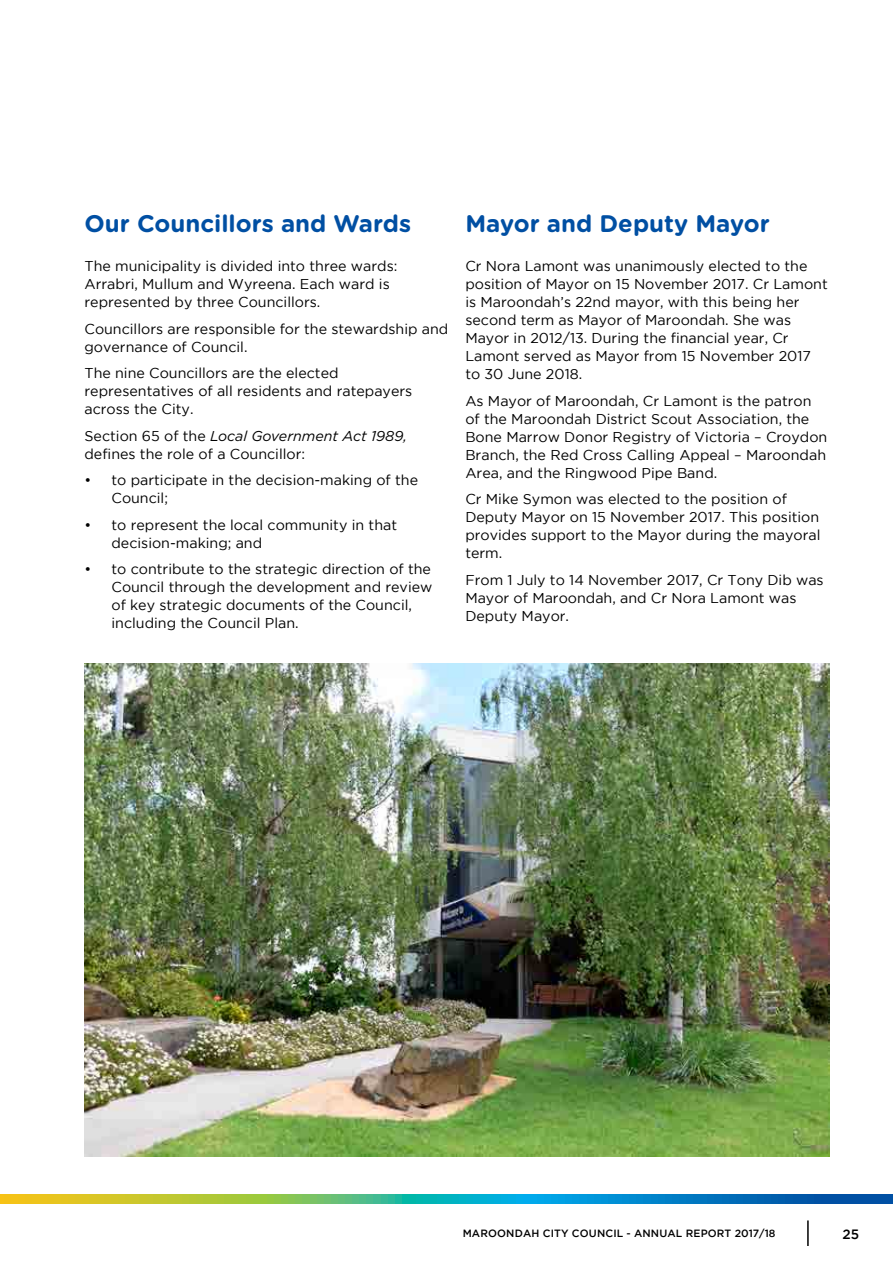
<style>
.page{position:relative;width:893px;height:1263px;background:#fff}
.page>*{position:absolute;margin:0;border:0;box-sizing:border-box;transform-origin:0 0}
.t1{font:700 24px "Gotham Rounded";color:#004fa3}
.t2{font:14.25px/18px "Gotham";color:#000}
.t3{font:500 13.5px "Gotham";color:#000}
.t4{font:500 10.5px "Gotham";letter-spacing:.015em;color:#000}
.s1{font-style:italic}
</style>
<div class="page">
<hr style="left:807px;top:1220px;width:2px;height:26px;background:#000">
<svg style="left:0;top:1195px;width:893px;height:8px;background:#4ca188"></svg>
<img style="left:84px;top:663px;width:745px;height:494px">
<h1 class="t1" style="left:84px;top:206px;width:328px">Our Councillors and Wards</h1>
<p class="t2" style="left:84px;top:257px;width:314px">The municipality is divided into three wards:<br>Arrabri, Mullum and Wyreena. Each ward is represented by three Councillors.</p>
<p class="t2" style="left:84px;top:319px;width:365px">Councillors are responsible for the stewardship and governance of Council.</p>
<p class="t2" style="left:84px;top:364px;width:329px">The nine Councillors are the elected representatives of all residents and ratepayers across the City.</p>
<p class="t2" style="left:84px;top:426px;width:324px">Section 65 of the <span class="s1">Local Government Act 1989, </span>defines the role of a Councillor:</p>
<p class="t2" style="left:111px;top:471px;width:308px;text-indent:-27px">• to participate in the decision-making of the<br>Council;</p>
<p class="t2" style="left:111px;top:515px;width:287px;text-indent:-27px">• to represent the local community in that decision-making; and</p>
<p class="t2" style="left:111px;top:560px;width:322px;text-indent:-27px">• to contribute to the strategic direction of the Council through the development and review of key strategic documents of the Council, including the Council Plan.</p>
<h1 class="t1" style="left:465px;top:206px;width:306px">Mayor and Deputy Mayor</h1>
<p class="t2" style="left:465px;top:257px;width:364px">Cr Nora Lamont was unanimously elected to the position of Mayor on 15 November 2017. Cr Lamont is Maroondah’s 22nd mayor, with this being her second term as Mayor of Maroondah. She was Mayor in 2012/13. During the financial year, Cr Lamont served as Mayor from 15 November 2017 to 30 June 2018.</p>
<p class="t2" style="left:465px;top:391px;width:363px">As Mayor of Maroondah, Cr Lamont is the patron of the Maroondah District Scout Association, the Bone Marrow Donor Registry of Victoria – Croydon Branch, the Red Cross Calling Appeal – Maroondah Area, and the Ringwood Pipe Band.</p>
<p class="t2" style="left:465px;top:490px;width:357px">Cr Mike Symon was elected to the position of Deputy Mayor on 15 November 2017. This position provides support to the Mayor during the mayoral term.</p>
<p class="t2" style="left:465px;top:570px;width:360px">From 1 July to 14 November 2017, Cr Tony Dib was<br>Mayor of Maroondah, and Cr Nora Lamont was<br>Deputy Mayor.</p>
<p class="t4" style="left:463px;top:1227px;width:314px">MAROONDAH CITY COUNCIL - ANNUAL REPORT 2017/18</p>
<p class="t3" style="left:842px;top:1226px;width:18px">25</p>
</div>
